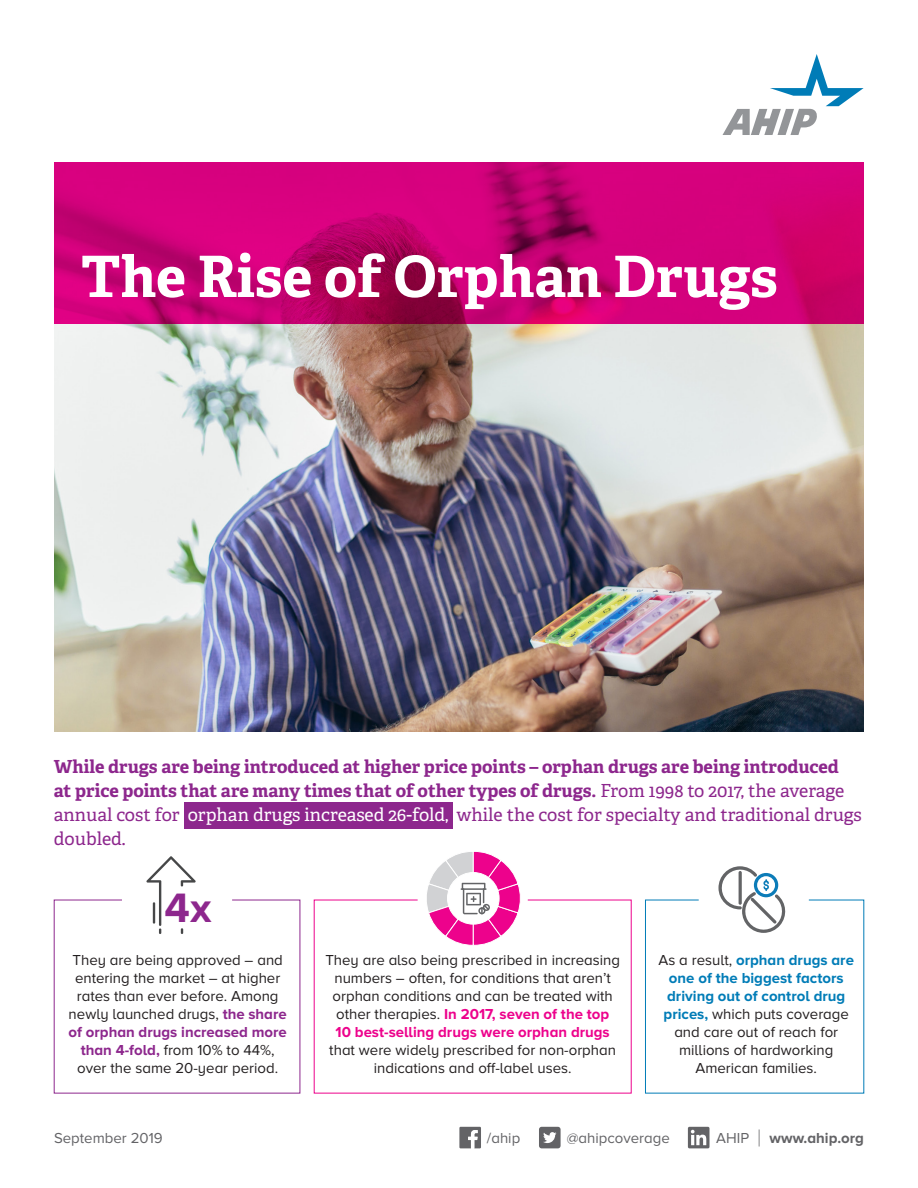
<style>
.page{position:relative;width:918px;height:1188px;background:#fff}
.page>*{position:absolute;margin:0;border:0;box-sizing:border-box;transform-origin:0 0}
.t1{font:700 57px "Adelle";color:#fff}
.t2{font:700 42.6px "Proxima Nova A";color:#8d278d}
.Intro_Body{font:700 18px/24px "Adelle";color:#8d278d}
.Key_Facts{font:15px/18px "Proxima Nova A";color:#231f20;text-align:center}
.t3{font:15px "Proxima Nova A";color:#636366}
.t4{font:700 15px "Proxima Nova A";color:#636366}
.s1{font-weight:400}
.s2{font-weight:400;color:#fff}
.s3{font-weight:700;color:#8d278d}
.s4{font-weight:700;color:#ed028c}
.s5{font-weight:700;color:#007cb7}
.s6{font-weight:100;font-size:24px}
</style>
<div class="page">
<div style="left:184px;top:802px;width:268px;height:27px;background:#8d278d"></div>
<svg style="left:723px;top:54px;width:141px;height:81px"></svg>
<svg style="left:146px;top:856px;width:50px;height:78px"></svg>
<hr style="left:153px;top:902px;width:2px;height:22px;background:#464748">
<svg style="left:427px;top:851px;width:94px;height:95px"></svg>
<svg style="left:718px;top:866px;width:68px;height:67px"></svg>
<img style="left:54px;top:324px;width:810px;height:407px">
<svg style="left:54px;top:162px;width:810px;height:162px;background:#ca0073"></svg>
<div style="left:539px;top:1127px;width:22px;height:21px;background:#636366;border-radius:3px"></div>
<svg style="left:543px;top:1132px;width:14px;height:11px"></svg>
<svg style="left:459px;top:1127px;width:22px;height:21px"></svg>
<svg style="left:688px;top:1127px;width:21px;height:21px"></svg>
<p class="t1" style="left:81px;top:240px;width:698px">The Rise of Orphan Drugs</p>
<p class="Intro_Body" style="left:54px;top:754px;width:810px">While drugs are being introduced at higher price points – orphan drugs are being introduced<br>at price points that are many times that of other types of drugs. <span class="s1">From 1998 to 2017, the average annual cost for</span> <span class="s2">orphan drugs increased 26-fold,</span> <span class="s1">while the cost for specialty and traditional drugs doubled.</span></p>
<p class="t2" style="left:165px;top:883px;width:48px">4x</p>
<p class="Key_Facts" style="left:69px;top:952px;width:220px">They are being approved – and entering the market – at higher rates than ever before. Among newly launched drugs, <span class="s3">the share of orphan drugs increased more than 4-fold,</span> from 10% to 44%, over the same 20-year period.</p>
<p class="Key_Facts" style="left:325px;top:952px;width:296px">They are also being prescribed in increasing numbers – often, for conditions that aren’t orphan conditions and can be treated with other therapies. <span class="s4">In 2017, seven of the top<br>10 best-selling drugs were orphan drugs </span>that were widely prescribed for non-orphan indications and off-label uses.</p>
<p class="Key_Facts" style="left:659px;top:952px;width:197px">As a result, <span class="s5">orphan drugs are one of the biggest factors driving out of control drug prices,</span> which puts coverage and care out of reach for millions of hardworking<br>American families.</p>
<p class="t3" style="left:54px;top:1129px;width:110px">September 2019</p>
<p class="t3" style="left:487px;top:1129px;width:35px">/ahip</p>
<p class="t3" style="left:567px;top:1129px;width:105px">@ahipcoverage</p>
<p class="t4" style="left:716px;top:1129px;width:149px"><span class="s1">AHIP</span> <span class="s6">|</span> www.ahip.org</p>
</div>
